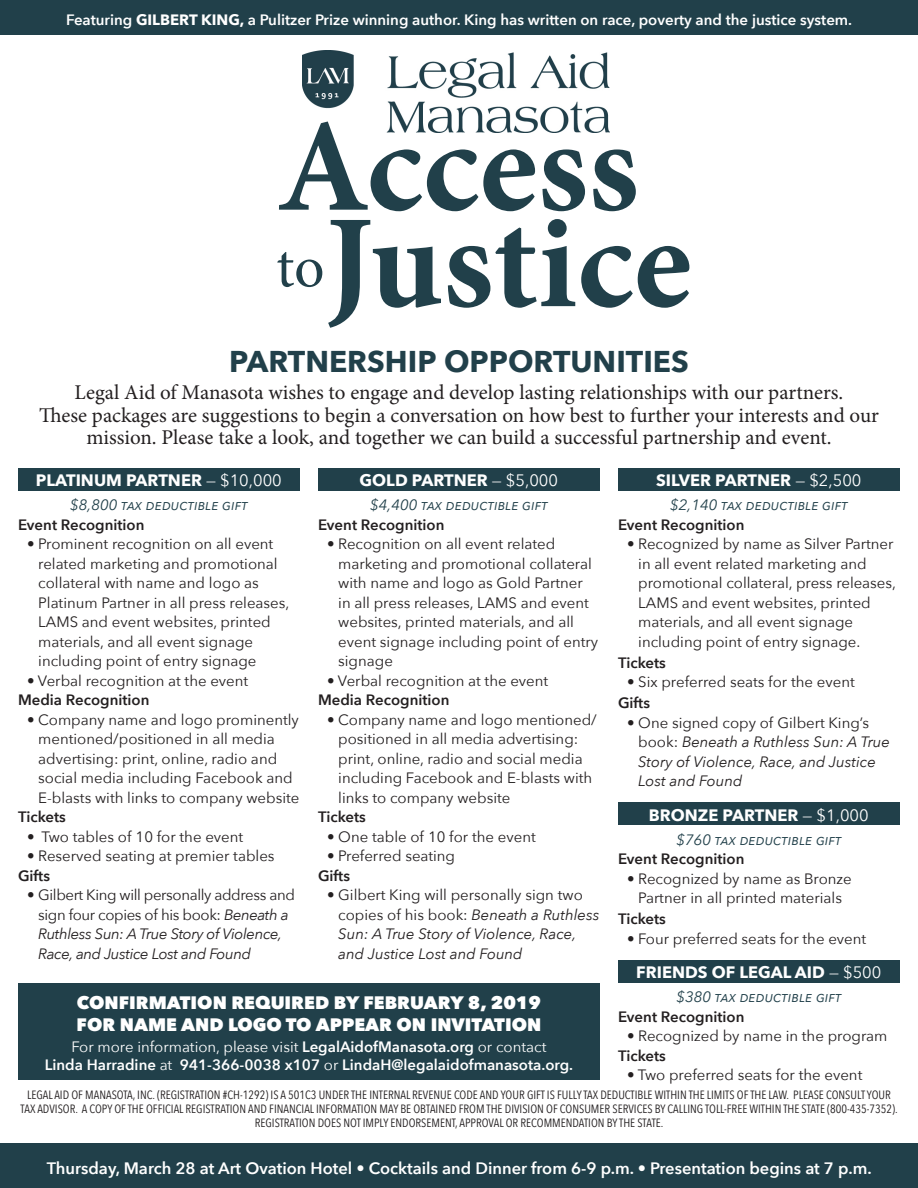
<style>
.page{position:relative;width:918px;height:1188px;background:#fff}
.page>*{position:absolute;margin:0;border:0;box-sizing:border-box;transform-origin:0 0}
.t1{font:700 30px "Avenir Next";color:#21404a}
.t2{font:21px/22.5px "Minion Pro";color:#231f20;text-align:center}
.t3{font:800 18px/21.6px "Avenir Next";color:#fff}
.t4{font:700 16.5px "Avenir Next";color:#fff}
.t5{font:600 16.5px "Avenir Next";color:#fff}
.t6{font:15px/19.5px "Avenir Next";color:#231f20}
.t7{font:600 15px/18px "Avenir Next";color:#fff;text-align:center}
.t8{font:italic 15px/19.5px "Avenir Next";color:#231f20}
.t9{font:600 15px "Avenir Next";color:#231f20}
.t10{font:italic 15px/19.5px "Avenir Next";letter-spacing:-.025em;color:#231f20}
.t11{font:italic 15px "Avenir Next";color:#21404a}
.t12{font:12px/14.4px "Avenir Next Condensed";color:#231f20;text-align:center}
.s1{font-weight:700}
.s2{font-weight:400}
.s3{font-style:normal}
</style>
<div class="page">
<div style="left:18px;top:468px;width:282px;height:22px;background:#21404a"></div>
<div style="left:318px;top:468px;width:282px;height:22px;background:#21404a"></div>
<div style="left:618px;top:468px;width:282px;height:22px;background:#21404a"></div>
<div style="left:618px;top:802px;width:282px;height:23px;background:#21404a"></div>
<div style="left:618px;top:960px;width:282px;height:22px;background:#21404a"></div>
<div style="left:18px;top:983px;width:582px;height:97px;background:#21404a"></div>
<div style="left:0;top:0;width:918px;height:34px;background:#21404a"></div>
<div style="left:0;top:1143px;width:918px;height:45px;background:#21404a"></div>
<img style="left:302px;top:51px;width:307px;height:82px">
<svg style="left:277px;top:252px;width:45px;height:35px"></svg>
<svg style="left:279px;top:122px;width:256px;height:89px"></svg>
<svg style="left:542px;top:149px;width:43px;height:62px"></svg>
<svg style="left:593px;top:149px;width:43px;height:62px"></svg>
<svg style="left:328px;top:220px;width:113px;height:108px"></svg>
<svg style="left:448px;top:219px;width:127px;height:89px"></svg>
<svg style="left:581px;top:246px;width:109px;height:62px"></svg>
<p class="t7" style="left:66px;top:10px;width:787px">Featuring <span class="s1">GILBERT KING,</span> a Pulitzer Prize winning author. King has written on race, poverty and the justice system.</p>
<p class="t1" style="left:229px;top:336px;width:461px">PARTNERSHIP OPPORTUNITIES</p>
<p class="t2" style="left:39px;top:381px;width:841px">Legal Aid of Manasota wishes to engage and develop lasting relationships with our partners.<br>These packages are suggestions to begin a conversation on how best to further your interests and our mission. Please take a look, and together we can build a successful partnership and event.</p>
<p class="t4" style="left:36px;top:466px;width:247px">PLATINUM PARTNER <span class="s2">— $10,000</span></p>
<p class="t11" style="left:70px;top:492px;width:178px">$8,800 tax deductible gift</p>
<p class="t9" style="left:18px;top:511px;width:128px">Event Recognition</p>
<p class="t6" style="left:38px;top:533px;width:253px;text-indent:-11px">• Prominent recognition on all event related marketing and promotional collateral with name and logo as Platinum Partner in all press releases, LAMS and event websites, printed materials, and all event signage including point of entry signage</p>
<p class="t6" style="left:27px;top:670px;width:223px">• Verbal recognition at the event</p>
<p class="t9" style="left:18px;top:687px;width:133px">Media Recognition</p>
<p class="t6" style="left:38px;top:709px;width:263px;text-indent:-11px">• Company name and logo prominently mentioned/positioned in all media advertising: print, online, radio and social media including Facebook and E-blasts with links to company website</p>
<p class="t9" style="left:18px;top:804px;width:49px">Tickets</p>
<p class="t6" style="left:27px;top:826px;width:218px">• Two tables of 10 for the event</p>
<p class="t6" style="left:27px;top:845px;width:249px">• Reserved seating at premier tables</p>
<p class="t9" style="left:18px;top:862px;width:34px">Gifts</p>
<p class="t10" style="left:38px;top:884px;width:258px;text-indent:-11px"><span class="s3">• Gilbert King will personally address and sign four copies of his book:</span> Beneath a Ruthless Sun: A True Story of Violence, Race, and Justice Lost and Found</p>
<p class="t4" style="left:360px;top:466px;width:200px">GOLD PARTNER <span class="s2">— $5,000</span></p>
<p class="t11" style="left:370px;top:492px;width:178px">$4,400 tax deductible gift</p>
<p class="t9" style="left:318px;top:511px;width:128px">Event Recognition</p>
<p class="t6" style="left:338px;top:533px;width:261px;text-indent:-11px">• Recognition on all event related marketing and promotional collateral with name and logo as Gold Partner in all press releases, LAMS and event websites, printed materials, and all event signage including point of entry signage</p>
<p class="t6" style="left:327px;top:670px;width:223px">• Verbal recognition at the event</p>
<p class="t9" style="left:318px;top:687px;width:133px">Media Recognition</p>
<p class="t6" style="left:338px;top:709px;width:260px;text-indent:-11px">• Company name and logo mentioned/ positioned in all media advertising: print, online, radio and social media including Facebook and E-blasts with links to company website</p>
<p class="t9" style="left:318px;top:804px;width:49px">Tickets</p>
<p class="t6" style="left:327px;top:826px;width:210px">• One table of 10 for the event</p>
<p class="t6" style="left:327px;top:845px;width:130px">• Preferred seating</p>
<p class="t9" style="left:318px;top:862px;width:34px">Gifts</p>
<p class="t8" style="left:338px;top:884px;width:263px;text-indent:-11px"><span class="s3">• Gilbert King will personally sign two copies of his book:</span> Beneath a Ruthless Sun: A True Story of Violence, Race, and Justice Lost and Found</p>
<p class="t4" style="left:656px;top:466px;width:207px">SILVER PARTNER <span class="s2">— $2,500</span></p>
<p class="t11" style="left:670px;top:492px;width:178px">$2,140 tax deductible gift</p>
<p class="t9" style="left:618px;top:511px;width:128px">Event Recognition</p>
<p class="t6" style="left:638px;top:533px;width:259px;text-indent:-11px">• Recognized by name as Silver Partner in all event related marketing and promotional collateral, press releases, LAMS and event websites, printed materials, and all event signage including point of entry signage.</p>
<p class="t9" style="left:618px;top:649px;width:49px">Tickets</p>
<p class="t6" style="left:627px;top:671px;width:229px">• Six preferred seats for the event</p>
<p class="t9" style="left:618px;top:690px;width:34px">Gifts</p>
<p class="t8" style="left:638px;top:712px;width:253px;text-indent:-11px"><span class="s3">• One signed copy of Gilbert King’s book:</span> Beneath a Ruthless Sun: A True<br>Story of Violence, Race, and Justice<br>Lost and Found</p>
<p class="t4" style="left:649px;top:800px;width:221px">BRONZE PARTNER <span class="s2">— $1,000</span></p>
<p class="t11" style="left:676px;top:827px;width:165px">$760 tax deductible gift</p>
<p class="t9" style="left:618px;top:846px;width:128px">Event Recognition</p>
<p class="t6" style="left:627px;top:868px;width:226px;text-align:center">• Recognized by name as Bronze<br>Partner in all printed materials</p>
<p class="t9" style="left:618px;top:906px;width:49px">Tickets</p>
<p class="t6" style="left:627px;top:928px;width:241px">• Four preferred seats for the event</p>
<p class="t4" style="left:636px;top:958px;width:247px">FRIENDS OF LEGAL AID <span class="s2">— $500</span></p>
<p class="t11" style="left:676px;top:984px;width:165px">$380 tax deductible gift</p>
<p class="t9" style="left:618px;top:1003px;width:128px">Event Recognition</p>
<p class="t6" style="left:627px;top:1025px;width:262px">• Recognized by name in the program</p>
<p class="t9" style="left:618px;top:1042px;width:49px">Tickets</p>
<p class="t6" style="left:627px;top:1064px;width:237px">• Two preferred seats for the event</p>
<p class="t3" style="left:77px;top:992px;width:466px">CONFIRMATION REQUIRED BY FEBRUARY 8, 2019<br>FOR NAME AND LOGO TO APPEAR ON INVITATION</p>
<p class="t7" style="left:45px;top:1037px;width:530px"><span class="s2">For more information, please visit</span> LegalAidofManasota.org <span class="s2">or contact<br></span>Linda Harradine <span class="s2">at</span> 941-366-0038 x107 <span class="s2">or</span> LindaH@legalaidofmanasota.org.</p>
<p class="t12" style="left:21px;top:1087px;width:879px">LEGAL AID OF MANASOTA, INC. (REGISTRATION #CH-1292) IS A 501C3 UNDER THE INTERNAL REVENUE CODE AND YOUR GIFT IS FULLY TAX DEDUCTIBLE WITHIN THE LIMITS OF THE LAW. PLEASE CONSULT YOUR<br>TAX ADVISOR. A COPY OF THE OFFICIAL REGISTRATION AND FINANCIAL INFORMATION MAY BE OBTAINED FROM THE DIVISION OF CONSUMER SERVICES BY CALLING TOLL-FREE WITHIN THE STATE (800-435-7352).<br>REGISTRATION DOES NOT IMPLY ENDORSEMENT, APPROVAL OR RECOMMENDATION BY THE STATE.</p>
<p class="t5" style="left:47px;top:1154px;width:826px">Thursday, March 28 at Art Ovation Hotel • Cocktails and Dinner from 6-9 p.m. • Presentation begins at 7 p.m.</p>
</div>
